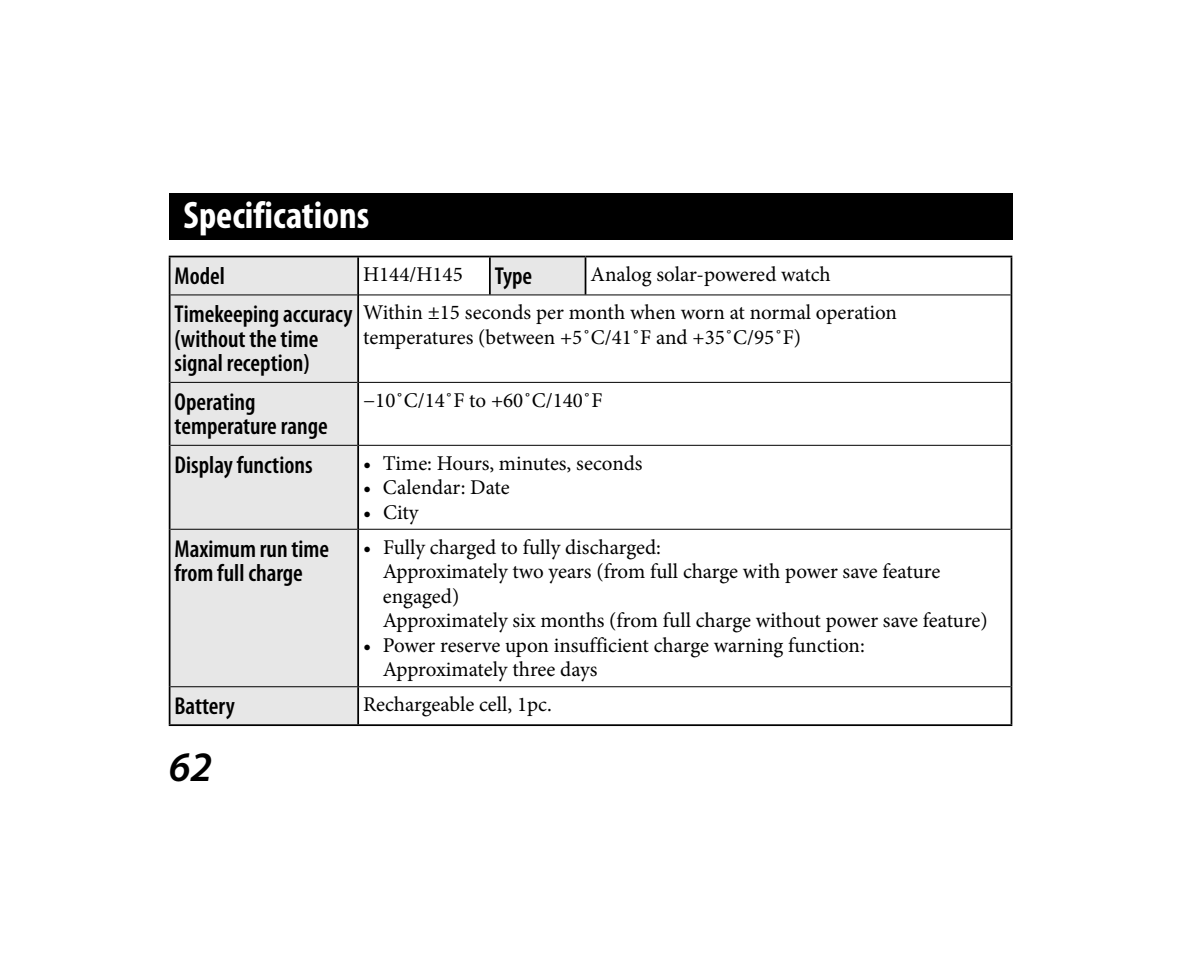
<style>
.page{position:relative;width:1191px;height:963px;background:#fff}
.page>*{position:absolute;margin:0;border:0;box-sizing:border-box;transform-origin:0 0}
.t1{font:italic 600 42px "Myriad Pro";color:#000}
.t2{font:700 condensed 38.5px "Myriad Pro";color:#fff}
.t3{font:600 condensed 24.5px/24.5px "Myriad Pro";color:#000}
.t4{font:21px/24.5px "Minion Pro";color:#000}
</style>
<div class="page">
<div style="left:169px;top:193px;width:843px;height:47px;background:#000"></div>
<svg style="left:170px;top:257px;width:415px;height:467px"></svg>
<hr style="left:1010px;top:686px;width:2px;height:38px;background:#000">
<hr style="left:169px;top:686px;width:1px;height:38px;background:#000">
<hr style="left:357px;top:687px;width:2px;height:37px;background:#000">
<hr style="left:170px;top:294px;width:187px;height:1px;background:#000">
<hr style="left:359px;top:294px;width:651px;height:1px;background:#000">
<hr style="left:170px;top:382px;width:187px;height:1px;background:#000">
<hr style="left:359px;top:382px;width:651px;height:1px;background:#000">
<hr style="left:170px;top:444px;width:187px;height:2px;background:#000">
<hr style="left:359px;top:444px;width:651px;height:2px;background:#000">
<hr style="left:170px;top:528px;width:187px;height:2px;background:#000">
<hr style="left:359px;top:528px;width:651px;height:2px;background:#000">
<hr style="left:169px;top:255px;width:321px;height:2px;background:#000">
<hr style="left:585px;top:255px;width:427px;height:2px;background:#000">
<hr style="left:1010px;top:257px;width:2px;height:38px;background:#000">
<hr style="left:1010px;top:295px;width:2px;height:87px;background:#000">
<hr style="left:1010px;top:382px;width:2px;height:63px;background:#000">
<hr style="left:1010px;top:445px;width:2px;height:84px;background:#000">
<hr style="left:1010px;top:529px;width:2px;height:157px;background:#000">
<hr style="left:169px;top:257px;width:1px;height:38px;background:#000">
<hr style="left:357px;top:257px;width:2px;height:38px;background:#000">
<hr style="left:489px;top:257px;width:2px;height:37px;background:#000">
<hr style="left:584px;top:257px;width:2px;height:37px;background:#000">
<hr style="left:169px;top:295px;width:1px;height:87px;background:#000">
<hr style="left:357px;top:295px;width:2px;height:87px;background:#000">
<hr style="left:169px;top:382px;width:1px;height:63px;background:#000">
<hr style="left:357px;top:382px;width:2px;height:63px;background:#000">
<hr style="left:169px;top:445px;width:1px;height:84px;background:#000">
<hr style="left:357px;top:445px;width:2px;height:84px;background:#000">
<hr style="left:169px;top:529px;width:1px;height:157px;background:#000">
<hr style="left:357px;top:529px;width:2px;height:157px;background:#000">
<hr style="left:170px;top:686px;width:840px;height:1px;background:#000">
<hr style="left:169px;top:724px;width:843px;height:2px;background:#000">
<hr style="left:490px;top:255px;width:95px;height:2px;background:#000">
<h2 class="t2" style="left:184px;top:201px;width:187px">Specifications</h2>
<p class="t3" style="left:174px;top:266px;width:52px">Model</p>
<p class="t4" style="left:363px;top:264px;width:101px">H144/H145</p>
<p class="t3" style="left:495px;top:266px;width:39px">Type</p>
<p class="t4" style="left:590px;top:264px;width:242px">Analog solar-powered watch</p>
<p class="t3" style="left:174px;top:304px;width:179px">Timekeeping accuracy (without the time signal reception)</p>
<p class="t4" style="left:363px;top:302px;width:535px">Within ±15 seconds per month when worn at normal operation temperatures (between +5˚C/41˚F and +35˚C/95˚F)</p>
<p class="t3" style="left:174px;top:391px;width:155px">Operating temperature range</p>
<p class="t4" style="left:363px;top:389px;width:241px">−10˚C/14˚F to +60˚C/140˚F</p>
<p class="t3" style="left:174px;top:454px;width:139px">Display functions</p>
<p class="t4" style="left:363px;top:452px;width:281px">• Time: Hours, minutes, seconds</p>
<p class="t4" style="left:363px;top:477px;width:148px">• Calendar: Date</p>
<p class="t4" style="left:363px;top:501px;width:57px">• City</p>
<p class="t3" style="left:174px;top:538px;width:156px">Maximum run time from full charge</p>
<p class="t4" style="left:383px;top:536px;width:606px;text-indent:-20px">• Fully charged to fully discharged:<br>Approximately two years (from full charge with power save feature engaged)<br>Approximately six months (from full charge without power save feature)</p>
<p class="t4" style="left:383px;top:634px;width:483px;text-indent:-20px">• Power reserve upon insufficient charge warning function:<br>Approximately three days</p>
<p class="t3" style="left:174px;top:696px;width:62px">Battery</p>
<p class="t4" style="left:363px;top:693px;width:190px">Rechargeable cell, 1pc.</p>
<h1 class="t1" style="left:169px;top:741px;width:45px">62</h1>
</div>
